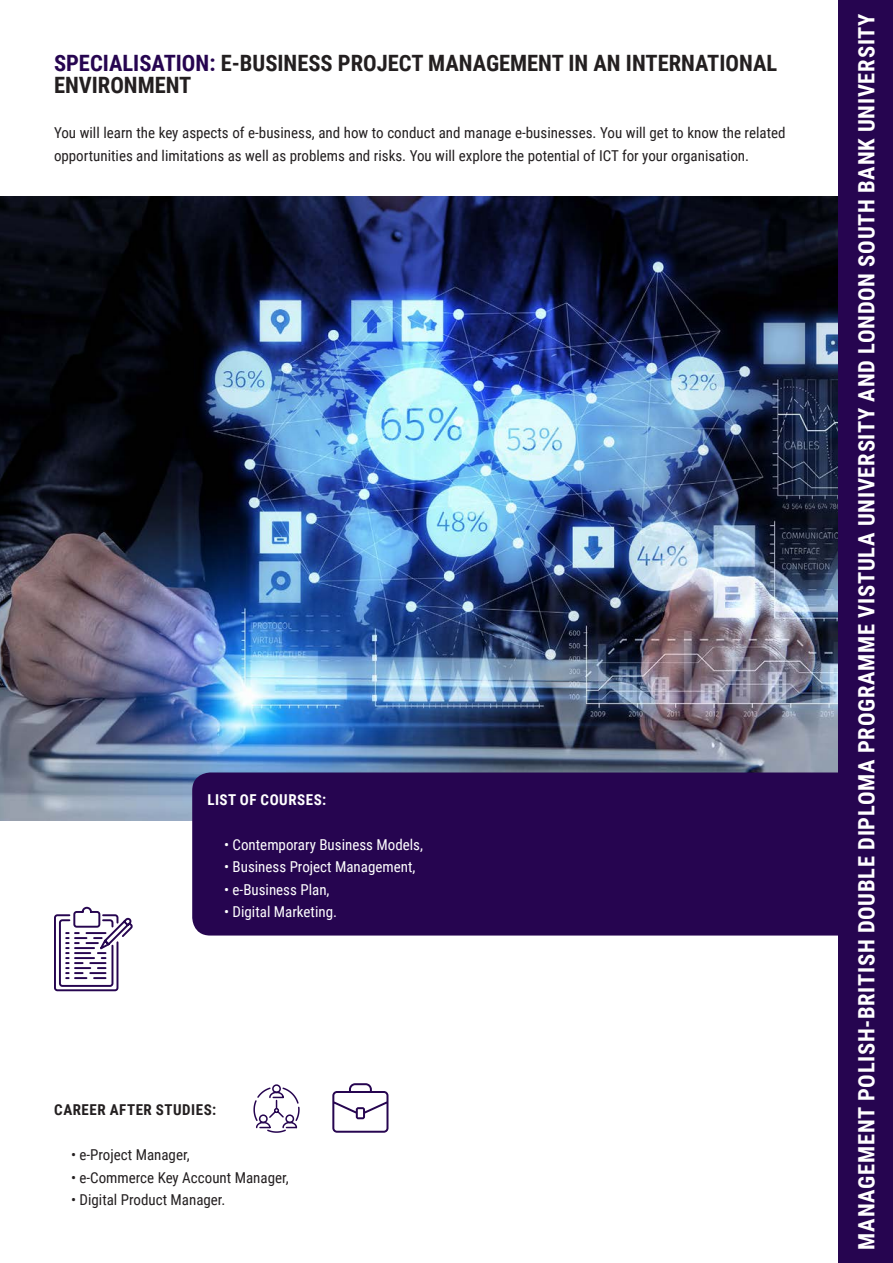
<style>
.page{position:relative;width:893px;height:1263px;background:#fff}
.page>*{position:absolute;margin:0;border:0;box-sizing:border-box;transform-origin:0 0}
.t1{font:700 22.5px "Roboto Condensed";letter-spacing:.035em;color:#fff}
.t2{font:700 22.5px/22.5px "Roboto Condensed";color:#231f20}
.t3{font:15px/22.5px "Roboto Condensed";color:#231f20}
.t4{font:15px "Roboto Condensed";color:#fff}
.t5{font:700 15px "Roboto Condensed";letter-spacing:.035em;color:#231f20}
.t6{font:700 15px "Roboto Condensed";letter-spacing:.035em;color:#fff}
.s1{color:#260550}
</style>
<div class="page">
<img style="left:0;top:196px;width:839px;height:625px">
<svg style="left:54px;top:906px;width:79px;height:86px"></svg>
<svg style="left:332px;top:1083px;width:56px;height:50px"></svg>
<svg style="left:253px;top:1084px;width:47px;height:49px"></svg>
<div style="left:192px;top:772px;width:701px;height:163px;background:#260550;border-radius:18px"></div>
<div style="left:839px;top:0;width:54px;height:1263px;background:#260550"></div>
<p class="t2" style="left:54px;top:51px;width:725px"><span class="s1">SPECIALISATION:</span> E-BUSINESS PROJECT MANAGEMENT IN AN INTERNATIONAL<br>ENVIRONMENT</p>
<p class="t3" style="left:54px;top:121px;width:733px">You will learn the key aspects of e-business, and how to conduct and manage e-businesses. You will get to know the related opportunities and limitations as well as problems and risks. You will explore the potential of ICT for your organisation.</p>
<p class="t6" style="left:207px;top:789px;width:120px">LIST OF COURSES:</p>
<p class="t4" style="left:224px;top:834px;width:200px">• Contemporary Business Models,</p>
<p class="t4" style="left:224px;top:856px;width:193px">• Business Project Management,</p>
<p class="t4" style="left:224px;top:879px;width:107px">• e-Business Plan,</p>
<p class="t4" style="left:224px;top:901px;width:114px">• Digital Marketing.</p>
<p class="t5" style="left:54px;top:1099px;width:163px">CAREER AFTER STUDIES:</p>
<p class="t3" style="left:71px;top:1143px;width:120px">• e-Project Manager,</p>
<p class="t3" style="left:71px;top:1165px;width:219px">• e-Commerce Key Account Manager,</p>
<p class="t3" style="left:71px;top:1188px;width:156px">• Digital Product Manager.</p>
<p class="t1" style="left:851px;top:1250px;width:1237px;rotate:-90deg">MANAGEMENT POLISH-BRITISH DOUBLE DIPLOMA PROGRAMME VISTULA UNIVERSITY AND LONDON SOUTH BANK UNIVERSITY</p>
</div>
